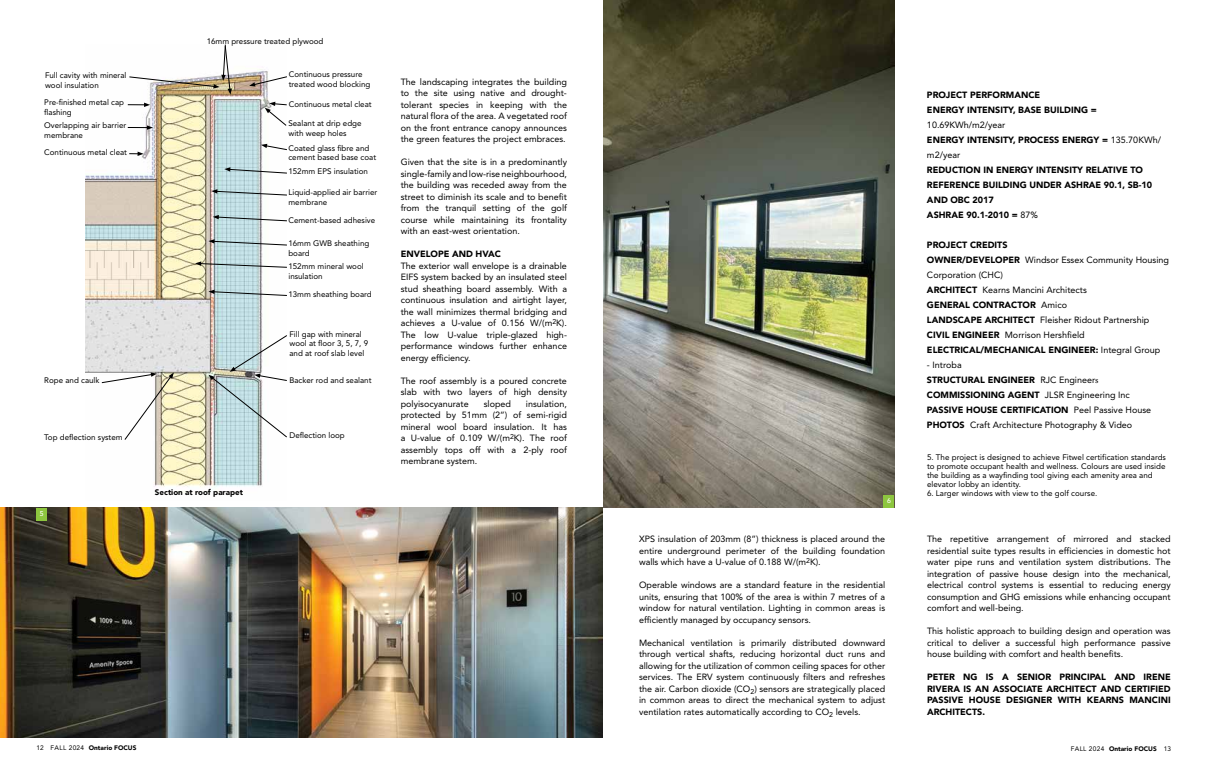
<style>
.page{position:relative;width:1206px;height:774px;background:#fff}
.page>*{position:absolute;margin:0;border:0;box-sizing:border-box;transform-origin:0 0}
.t1{font:9px/11.5px "Avenir LT Std";color:#000;text-align:justify}
.t2{font:900 9px/14.9px "Avenir LT Std";color:#000}
.t3{font:8px/9.6px "Avenir LT Std";color:#000}
.t4{font:900 8px "Avenir LT Std";color:#000}
.t5{font:500 6.9px "Avenir LT Std";color:#fff}
.t6{font:900 6.5px "Avenir LT Std";color:#000}
.s1{font-weight:400}
.s2{font-weight:900}
.s3{font-family:"Minion Pro"}
</style>
<div class="page">
<img style="left:85px;top:69px;width:202px;height:419px">
<img style="left:0;top:508px;width:603px;height:230px">
<img style="left:603px;top:0;width:291px;height:507px">
<div style="left:36px;top:508px;width:11px;height:13px;background:#8dc63f"></div>
<div style="left:884px;top:495px;width:10px;height:13px;background:#8dc63f"></div>
<svg style="left:128px;top:103px;width:22px;height:4px"></svg>
<svg style="left:128px;top:125px;width:25px;height:5px"></svg>
<svg style="left:129px;top:152px;width:15px;height:4px"></svg>
<svg style="left:102px;top:372px;width:72px;height:68px"></svg>
<svg style="left:208px;top:335px;width:79px;height:102px"></svg>
<svg style="left:208px;top:290px;width:79px;height:6px"></svg>
<svg style="left:195px;top:261px;width:92px;height:7px"></svg>
<svg style="left:208px;top:239px;width:79px;height:6px"></svg>
<svg style="left:213px;top:215px;width:74px;height:6px"></svg>
<svg style="left:211px;top:189px;width:76px;height:6px"></svg>
<svg style="left:224px;top:167px;width:63px;height:6px"></svg>
<svg style="left:261px;top:144px;width:26px;height:6px"></svg>
<svg style="left:265px;top:102px;width:22px;height:24px"></svg>
<svg style="left:249px;top:76px;width:38px;height:11px"></svg>
<svg style="left:129px;top:44px;width:103px;height:51px"></svg>
<p class="t3" style="left:207px;top:36px;width:118px">16mm pressure treated plywood</p>
<p class="t3" style="left:45px;top:71px;width:83px">Full cavity with mineral wool insulation</p>
<p class="t3" style="left:289px;top:70px;width:83px">Continuous pressure treated wood blocking</p>
<p class="t3" style="left:44px;top:98px;width:81px">Pre-finished metal cap flashing</p>
<p class="t3" style="left:44px;top:121px;width:84px">Overlapping air barrier membrane</p>
<p class="t3" style="left:44px;top:147px;width:84px">Continuous metal cleat</p>
<p class="t3" style="left:289px;top:99px;width:84px">Continuous metal cleat</p>
<p class="t3" style="left:288px;top:119px;width:75px">Sealant at drip edge with weep holes</p>
<p class="t3" style="left:288px;top:143px;width:89px">Coated glass fibre and cement based base coat</p>
<p class="t3" style="left:288px;top:166px;width:81px">152mm EPS insulation</p>
<p class="t3" style="left:288px;top:188px;width:91px">Liquid-applied air barrier membrane</p>
<p class="t3" style="left:288px;top:215px;width:88px">Cement-based adhesive</p>
<p class="t3" style="left:288px;top:239px;width:82px">16mm GWB sheathing board</p>
<p class="t3" style="left:288px;top:262px;width:77px">152mm mineral wool insulation</p>
<p class="t3" style="left:288px;top:289px;width:85px">13mm sheathing board</p>
<p class="t3" style="left:289px;top:329px;width:80px">Fill gap with mineral wool at floor 3, 5, 7, 9 and at roof slab level</p>
<p class="t3" style="left:44px;top:375px;width:57px">Rope and caulk</p>
<p class="t3" style="left:289px;top:375px;width:84px">Backer rod and sealant</p>
<p class="t3" style="left:44px;top:433px;width:80px">Top deflection system</p>
<p class="t3" style="left:289px;top:431px;width:57px">Deflection loop</p>
<p class="t5" style="left:40px;top:509px;width:5px">5</p>
<p class="t4" style="left:155px;top:488px;width:90px">Section at roof parapet</p>
<p class="t1" style="left:401px;top:76px;width:168px">The landscaping integrates the building to the site using native and drought&shy;tolerant species in keeping with the natural flora of the area. A vegetated roof on the front entrance canopy announces the green features the project embraces.</p>
<p class="t1" style="left:401px;top:157px;width:168px">Given that the site is in a predominantly single-family and low-rise neighbourhood, the building was receded away from the street to diminish its scale and to benefit from the tranquil setting of the golf course while maintaining its frontality with an east-west orientation.</p>
<p class="t2" style="left:401px;top:247px;width:102px">ENVELOPE AND HVAC</p>
<p class="t1" style="left:401px;top:260px;width:168px">The exterior wall envelope is a drainable EIFS system backed by an insulated steel stud sheathing board assembly. With a continuous insulation and airtight layer, the wall minimizes thermal bridging and achieves a U-value of 0.156 W/(m<sup>2</sup>K).<br>The low U-value triple-glazed high&shy;performance windows further enhance energy efficiency.</p>
<p class="t1" style="left:401px;top:375px;width:168px">The roof assembly is a poured concrete slab with two layers of high density polyisocyanurate</p>
<p class="t1" style="left:401px;top:398px;width:168px;text-indent:125px">insulation, protected by 51mm (2”) of semi-rigid mineral wool board insulation. It has a U-value of 0.109 W/(m<sup>2</sup>K). The roof assembly tops off with a 2-ply roof membrane system.</p>
<p class="t1" style="left:484px;top:398px;width:29px">sloped</p>
<p class="t6" style="left:36px;top:744px;width:102px"><span class="s1">12 FALL 2024</span> Ontario FOCUS</p>
<p class="t5" style="left:887px;top:496px;width:5px">6</p>
<p class="t1" style="left:639px;top:533px;width:248px">XPS insulation of 203mm (8”) thickness is placed around the entire underground perimeter of the building foundation walls which have a U-value of 0.188 W/(m<sup>2</sup>K).</p>
<p class="t1" style="left:639px;top:579px;width:248px">Operable windows are a standard feature in the residential units, ensuring that 100% of the area is within 7 metres of a window for natural ventilation. Lighting in common areas is efficiently managed by occupancy sensors.</p>
<p class="t1" style="left:639px;top:637px;width:248px">Mechanical ventilation is primarily distributed downward through vertical shafts, reducing horizontal duct runs and allowing for the utilization of common ceiling spaces for other services. The ERV system continuously filters and refreshes the air. Carbon dioxide (CO<sub>2</sub>) sensors are strategically placed in common areas to direct the mechanical system to adjust ventilation rates automatically according to CO<sub>2</sub> levels.</p>
<p class="t2" style="left:927px;top:87px;width:171px">PROJECT PERFORMANCE<br>ENERGY INTENSITY, BASE BUILDING =</p>
<p class="t1" style="left:927px;top:117px;width:236px;line-height:15px;text-align:left">10.69KWh/m2/year<br><span class="s2">ENERGY INTENSITY, PROCESS ENERGY =</span> 135.70KWh/ m2/year</p>
<p class="t2" style="left:927px;top:162px;width:227px">REDUCTION IN ENERGY INTENSITY RELATIVE TO<br>REFERENCE BUILDING UNDER ASHRAE 90.1, SB-10<br>AND OBC 2017<br>ASHRAE 90.1-2010 = <span class="s1">87%</span></p>
<p class="t1" style="left:927px;top:238px;width:244px;line-height:15px;text-align:left"><span class="s2">PROJECT CREDITS<br>OWNER/DEVELOPER</span> Windsor Essex Community Housing Corporation (CHC)<br><span class="s2">ARCHITECT</span> Kearns Mancini Architects<br><span class="s2">GENERAL CONTRACTOR</span> Amico<br><span class="s2">LANDSCAPE ARCHITECT</span> Fleisher Ridout Partnership <span class="s2">CIVIL ENGINEER</span> Morrison Hershfield <span class="s2">ELECTRICAL/MECHANICAL ENGINEER:</span> Integral Group</p>
<p class="t1" style="left:927px;top:357px;width:226px;line-height:15.1px;text-align:left">- Introba<br><span class="s2">STRUCTURAL ENGINEER</span> RJC Engineer<span class="s3">s </span><span class="s2">COMMISSIONING AGENT</span> JLSR Engineering Inc <span class="s2">PASSIVE HOUSE CERTIFICATION</span> Peel Passive House <span class="s2">PHOTOS</span> Craft Architecture Photography &amp; Video</p>
<p class="t3" style="left:927px;top:452px;width:241px;line-height:9px">5. The project is designed to achieve Fitwel certification standards to promote occupant health and wellness. Colours are used inside the building as a wayfinding tool giving each amenity area and elevator lobby an identity.</p>
<p class="t3" style="left:927px;top:488px;width:172px">6. Larger windows with view to the golf course.</p>
<p class="t1" style="left:927px;top:533px;width:245px">The repetitive arrangement of mirrored and stacked residential suite types results in efficiencies in domestic hot water pipe runs and ventilation system distributions. The integration of passive house design into the mechanical, electrical control systems is essential to reducing energy consumption and GHG emissions while enhancing occupant comfort and well-being.</p>
<p class="t1" style="left:927px;top:625px;width:245px">This holistic approach to building design and operation was critical to deliver a successful high performance passive house building with comfort and health benefits.</p>
<p class="t2" style="left:927px;top:671px;width:245px;line-height:11.5px;text-align:justify">PETER NG IS A SENIOR PRINCIPAL AND IRENE RIVERA IS AN ASSOCIATE ARCHITECT AND CERTIFIED PASSIVE HOUSE DESIGNER WITH KEARNS MANCINI ARCHITECTS.</p>
<p class="t6" style="left:1071px;top:745px;width:102px"><span class="s1">FALL 2024</span> Ontario FOCUS <span class="s1">13</span></p>
</div>
